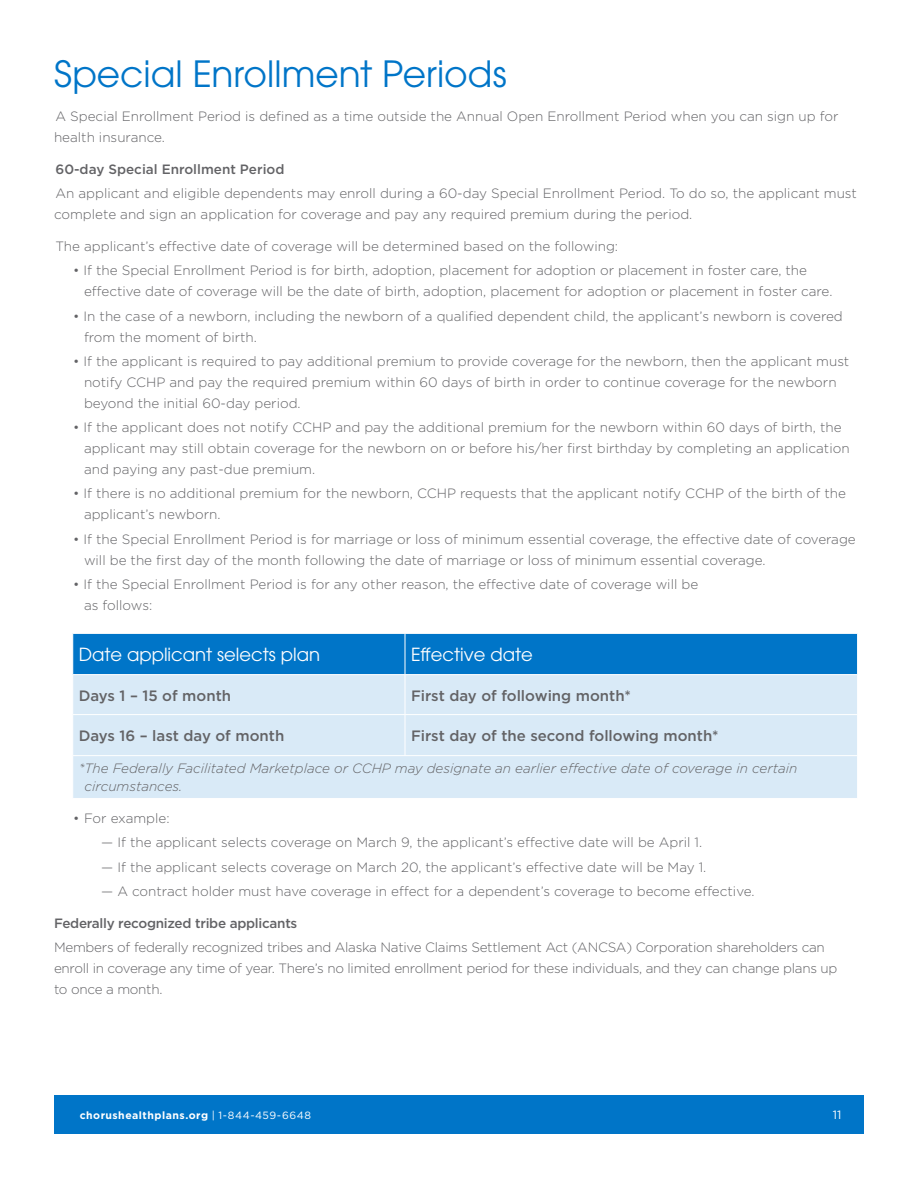
<style>
.page{position:relative;width:918px;height:1188px;background:#fff}
.page>*{position:absolute;margin:0;border:0;box-sizing:border-box;transform-origin:0 0}
.page_headings{font:36px "ITC Avant Garde Pro";color:#0075c8}
.t1{font:18px "ITC Avant Garde Pro";color:#fff}
.t2{font:500 15px "Gotham";color:#636366}
._9pt_bullets{font:300 13.5px/21px "Gotham";color:#636366}
._9pt_2nd_level_bulle{font:300 13.5px "Gotham";color:#636366}
._9pt_bullets-2{font:300 13.5px/21px "Gotham";letter-spacing:-.02em;color:#636366}
.t3{font:italic 300 13.5px/18px "Gotham";color:#636366}
.t4{font:500 13.5px "Gotham";letter-spacing:-.02em;color:#636366}
.t5{font:500 13.5px "Gotham";color:#636366}
.t6{font:12px "Gotham";color:#fff}
.t7{font:700 10.5px "Gotham";letter-spacing:.045em;color:#fff}
.s1{font-weight:400}
</style>
<div class="page">
<div style="left:54px;top:1095px;width:810px;height:39px;background:#0075c8"></div>
<div style="left:73px;top:634px;width:784px;height:40px;background:#0075c8"></div>
<div style="left:73px;top:675px;width:784px;height:123px;background:#d9eaf7"></div>
<hr style="left:405px;top:634px;width:1px;height:40px;background:#fff">
<hr style="left:405px;top:675px;width:1px;height:39px;background:#fff">
<hr style="left:72px;top:714px;width:333px;height:1px;background:#fff">
<hr style="left:405px;top:714px;width:453px;height:1px;background:#fff">
<hr style="left:405px;top:715px;width:1px;height:40px;background:#fff">
<hr style="left:72px;top:755px;width:333px;height:1px;background:#fff">
<hr style="left:405px;top:755px;width:453px;height:1px;background:#fff">
<p class="page_headings" style="left:54px;top:52px;width:454px">Special Enrollment Periods</p>
<p class="_9pt_bullets" style="left:54px;top:106px;width:786px">A Special Enrollment Period is defined as a time outside the Annual Open Enrollment Period when you can sign up for health insurance.</p>
<p class="t5" style="left:56px;top:161px;width:230px">60-day Special Enrollment Period</p>
<p class="_9pt_bullets" style="left:54px;top:183px;width:804px">An applicant and eligible dependents may enroll during a 60-day Special Enrollment Period. To do so, the applicant must complete and sign an application for coverage and pay any required premium during the period.</p>
<p class="_9pt_bullets" style="left:56px;top:236px;width:564px">The applicant’s effective date of coverage will be determined based on the following:</p>
<p class="_9pt_bullets" style="left:84px;top:260px;width:750px;text-indent:-11px">• If the Special Enrollment Period is for birth, adoption, placement for adoption or placement in foster care, the effective date of coverage will be the date of birth, adoption, placement for adoption or placement in foster care.</p>
<p class="_9pt_bullets" style="left:84px;top:305px;width:760px;text-indent:-11px">• In the case of a newborn, including the newborn of a qualified dependent child, the applicant’s newborn is covered from the moment of birth.</p>
<p class="_9pt_bullets" style="left:84px;top:350px;width:767px;text-indent:-11px">• If the applicant is required to pay additional premium to provide coverage for the newborn, then the applicant must notify CCHP and pay the required premium within 60 days of birth in order to continue coverage for the newborn beyond the initial 60-day period.</p>
<p class="_9pt_bullets" style="left:84px;top:417px;width:767px;text-indent:-11px">• If the applicant does not notify CCHP and pay the additional premium for the newborn within 60 days of birth, the applicant may still obtain coverage for the newborn on or before his/her first birthday by completing an application and paying any past-due premium.</p>
<p class="_9pt_bullets" style="left:84px;top:483px;width:764px;text-indent:-11px">• If there is no additional premium for the newborn, CCHP requests that the applicant notify CCHP of the birth of the applicant’s newborn.</p>
<p class="_9pt_bullets" style="left:84px;top:528px;width:773px;text-indent:-11px">• If the Special Enrollment Period is for marriage or loss of minimum essential coverage, the effective date of coverage will be the first day of the month following the date of marriage or loss of minimum essential coverage.</p>
<p class="_9pt_bullets" style="left:84px;top:573px;width:616px;text-indent:-11px">• If the Special Enrollment Period is for any other reason, the effective date of coverage will be as follows:</p>
<p class="t1" style="left:79px;top:643px;width:243px">Date applicant selects plan</p>
<p class="t1" style="left:411px;top:643px;width:123px">Effective date</p>
<p class="t2" style="left:79px;top:685px;width:154px">Days 1 – 15 of month</p>
<p class="t2" style="left:411px;top:685px;width:221px">First day of following month*</p>
<p class="t2" style="left:79px;top:726px;width:207px">Days 16 – last day of month</p>
<p class="t2" style="left:411px;top:726px;width:309px">First day of the second following month*</p>
<p class="t3" style="left:85px;top:759px;width:714px;text-indent:-6px">*The Federally Facilitated Marketplace or CCHP may designate an earlier effective date of coverage in certain circumstances.</p>
<p class="_9pt_bullets" style="left:73px;top:807px;width:98px">• For example:</p>
<p class="_9pt_2nd_level_bulle" style="left:101px;top:834px;width:603px">— If the applicant selects coverage on March 9, the applicant’s effective date will be April 1.</p>
<p class="_9pt_2nd_level_bulle" style="left:101px;top:858px;width:607px">— If the applicant selects coverage on March 20, the applicant’s effective date will be May 1.</p>
<p class="_9pt_2nd_level_bulle" style="left:101px;top:883px;width:655px">— A contract holder must have coverage in effect for a dependent’s coverage to become effective.</p>
<p class="t4" style="left:54px;top:914px;width:245px">Federally recognized tribe applicants</p>
<p class="_9pt_bullets-2" style="left:54px;top:936px;width:785px">Members of federally recognized tribes and Alaska Native Claims Settlement Act (ANCSA) Corporation shareholders can enroll in coverage any time of year. There’s no limited enrollment period for these individuals, and they can change plans up to once a month.</p>
<p class="t7" style="left:80px;top:1108px;width:233px">chorushealthplans.org <span class="s1">| 1-844-459-6648</span></p>
<p class="t6" style="left:833px;top:1107px;width:10px">11</p>
</div>
